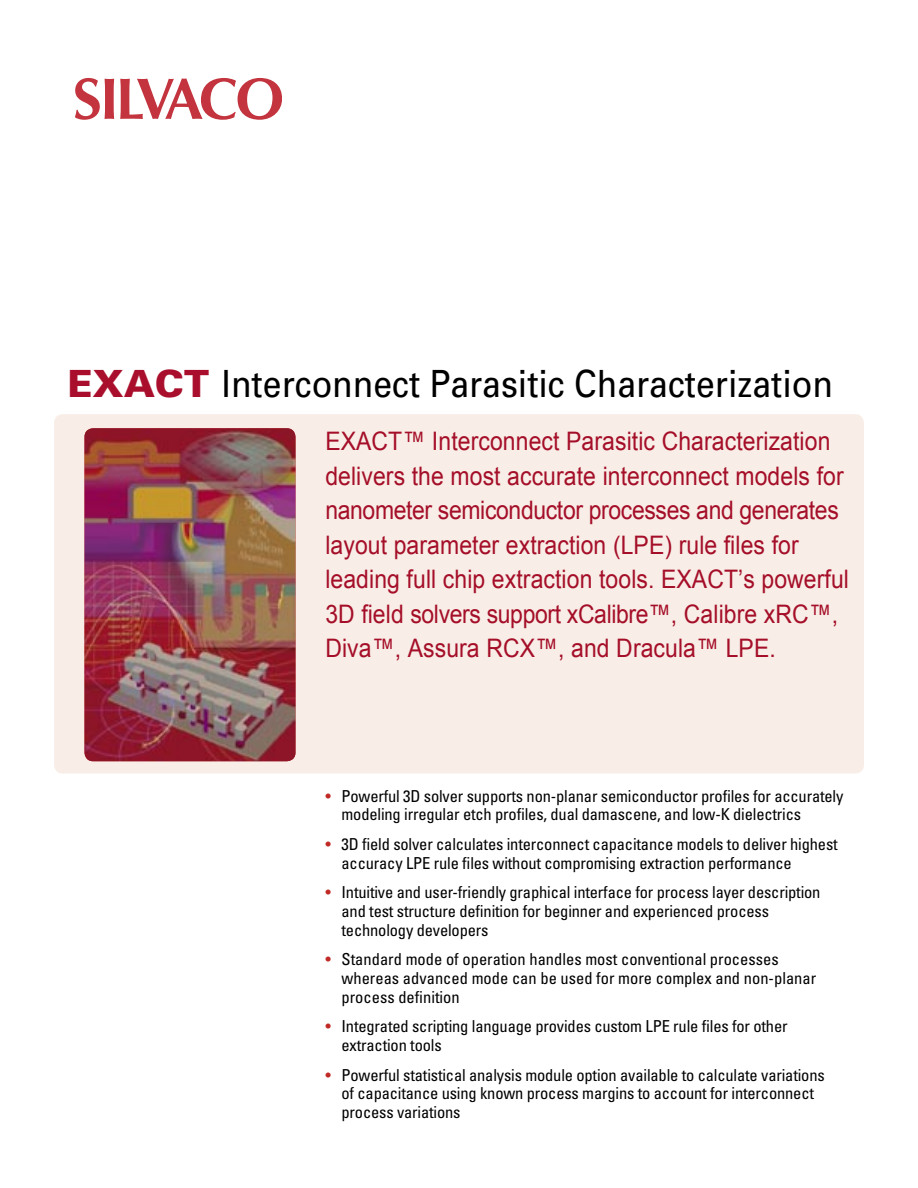
<style>
.page{position:relative;width:918px;height:1188px;background:#fff}
.page>*{position:absolute;margin:0;border:0;box-sizing:border-box;transform-origin:0 0}
.t1{font:37.5px "Univers";color:#000;scale:.9 1}
._50_words{font:25.5px/34.5px "Arial";letter-spacing:.005em;color:#a50e28;scale:.9 1}
._7_benefits1{font:condensed 16.5px/18.8px "Univers";letter-spacing:-.01em;color:#000}
.s1{font-weight:900;color:#a90f2c}
.s2{color:#c02a26}
</style>
<div class="page">
<div style="left:54px;top:414px;width:810px;height:360px;background:#f8eee7"></div>
<img style="left:85px;top:428px;width:210px;height:333px">
<svg style="left:75px;top:78px;width:39px;height:41px"></svg>
<svg style="left:120px;top:78px;width:162px;height:41px"></svg>
<p class="t1" style="left:68px;top:360px;width:852px"><span class="s1">EXACT</span> Interconnect Parasitic Characterization</p>
<p class="_50_words" style="left:325px;top:424px;width:583px">EXACT™ Interconnect Parasitic Characterization delivers the most accurate interconnect models for nanometer semiconductor processes and generates layout parameter extraction (LPE) rule files for leading full chip extraction tools. EXACT’s powerful 3D field solvers support xCalibre™, Calibre xRC™, Diva™, Assura RCX™, and Dracula™ LPE.</p>
<p class="_7_benefits1" style="left:342px;top:786px;width:503px;text-indent:-16px"><span class="s2">•</span> Powerful 3D solver supports non-planar semiconductor profiles for accurately modeling irregular etch profiles, dual damascene, and low-K dielectrics</p>
<p class="_7_benefits1" style="left:342px;top:834px;width:498px;text-indent:-16px"><span class="s2">•</span> 3D field solver calculates interconnect capacitance models to deliver highest accuracy LPE rule files without compromising extraction performance</p>
<p class="_7_benefits1" style="left:342px;top:883px;width:480px;text-indent:-16px"><span class="s2">•</span> Intuitive and user-friendly graphical interface for process layer description and test structure definition for beginner and experienced process technology developers</p>
<p class="_7_benefits1" style="left:342px;top:950px;width:476px;text-indent:-16px"><span class="s2">•</span> Standard mode of operation handles most conventional processes whereas advanced mode can be used for more complex and non-planar process definition</p>
<p class="_7_benefits1" style="left:342px;top:1017px;width:448px;text-indent:-16px"><span class="s2">•</span> Integrated scripting language provides custom LPE rule files for other extraction tools</p>
<p class="_7_benefits1" style="left:342px;top:1065px;width:485px;text-indent:-16px"><span class="s2">•</span> Powerful statistical analysis module option available to calculate variations of capacitance using known process margins to account for interconnect process variations</p>
</div>
